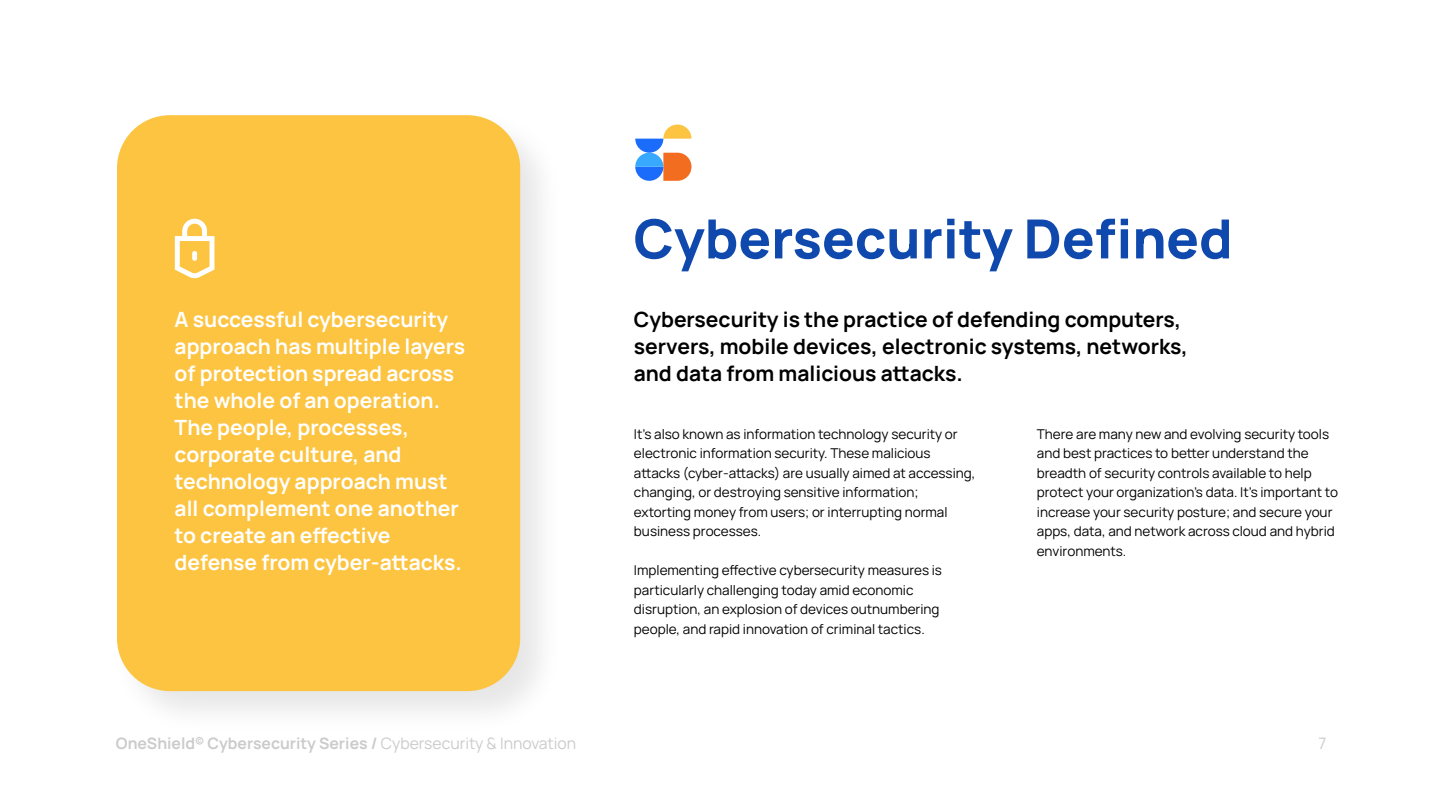
<style>
.page{position:relative;width:1440px;height:810px;background:#fff}
.page>*{position:absolute;margin:0;border:0;box-sizing:border-box;transform-origin:0 0}
.t1{font:800 54px "Manrope";color:#1049ae}
.t2{font:700 21px/27px "Manrope";color:#fff}
.t3{font:700 21px/27px "Manrope";color:#000}
.t4{font:700 15.75px "Manrope";color:#cacbca}
.t5{font:15.75px "Manrope";color:#cacbca}
.t6{font:13.5px/19.5px "Manrope";color:#000}
.s1{font-weight:400}
</style>
<div class="page">
<img style="left:117px;top:115px;width:424px;height:597px">
<div style="left:117px;top:115px;width:403px;height:576px;background:#fcc441;border-radius:53px"></div>
<svg style="left:175px;top:219px;width:39px;height:60px"></svg>
<div style="left:192px;top:251px;width:5px;height:10px;background:#fff;border-radius:2px"></div>
<svg style="left:635px;top:125px;width:57px;height:56px"></svg>
<p class="t2" style="left:175px;top:305px;width:292px">A successful cybersecurity approach has multiple layers of protection spread across the whole of an operation.<br>The people, processes, corporate culture, and technology approach must all complement one another to create an effective defense from cyber-attacks.</p>
<h1 class="t1" style="left:634px;top:201px;width:601px">Cybersecurity Defined</h1>
<h2 class="t3" style="left:634px;top:305px;width:556px">Cybersecurity is the practice of defending computers, servers, mobile devices, electronic systems, networks, and data from malicious attacks.</h2>
<p class="t6" style="left:634px;top:423px;width:343px">It’s also known as information technology security or electronic information security. These malicious attacks (cyber-attacks) are usually aimed at accessing, changing, or destroying sensitive information; extorting money from users; or interrupting normal business processes.</p>
<p class="t6" style="left:634px;top:560px;width:310px">Implementing effective cybersecurity measures is particularly challenging today amid economic disruption, an explosion of devices outnumbering people, and rapid innovation of criminal tactics.</p>
<p class="t6" style="left:1037px;top:423px;width:303px">There are many new and evolving security tools and best practices to better understand the breadth of security controls available to help protect your organization’s data. It’s important to increase your security posture; and secure your apps, data, and network across cloud and hybrid environments.</p>
<p class="t4" style="left:116px;top:732px;width:462px">OneShield<sup>(c)</sup> Cybersecurity Series / <span class="s1">Cybersecurity &amp; Innovation</span></p>
<p class="t5" style="left:1318px;top:732px;width:9px">7</p>
</div>
